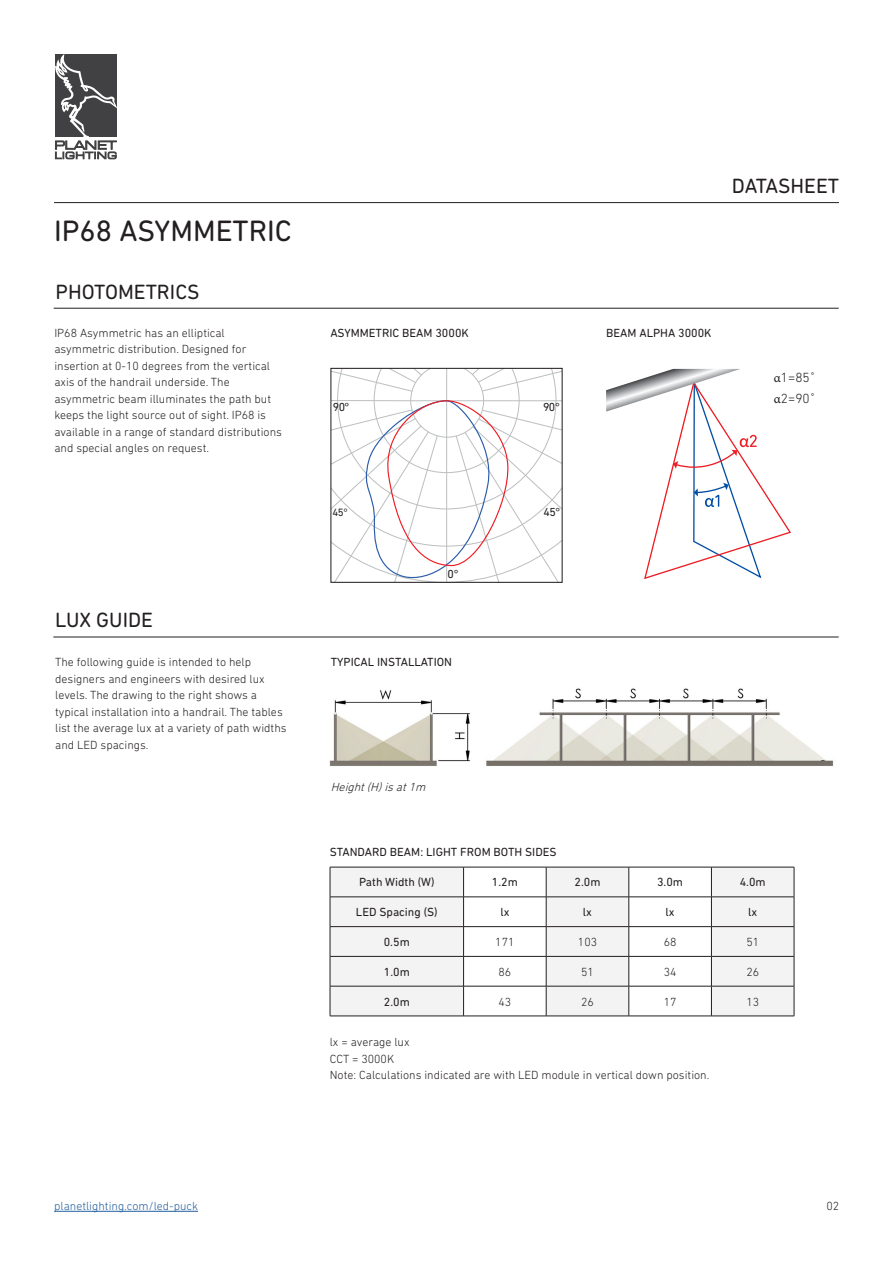
<style>
.page{position:relative;width:893px;height:1263px;background:#fff}
.page>*{position:absolute;margin:0;border:0;box-sizing:border-box;transform-origin:0 0}
.t1{font:30px "DIN Next Rounded LT Pro";color:#231f20}
.t2{font:21px "DIN Next Rounded LT Pro";color:#231f20}
.t3{font:300 13.5px/21px "DIN Next Rounded LT Pro";color:#231f20}
.t4{font:300 12px/16.5px "DIN Next Rounded LT Pro";color:#231f20}
.t5{font:12px "DIN Next Rounded LT Pro";color:#231f20}
.t6{font:300 12px "DIN Next Rounded LT Pro";color:#215e9f}
.t7{font:italic 300 12px "DIN Next Rounded LT Pro";color:#231f20}
.t8{font:11.85px "DIN Next Rounded LT Pro";color:#231f20}
.t9{font:10.8px "DIN Next Rounded LT Pro";color:#231f20}
.s1{font-family:"Minion Pro";font-weight:400}
</style>
<div class="page">
<hr style="left:54px;top:1211px;width:144px;height:1px;background:#215e9f">
<svg style="left:55px;top:54px;width:62px;height:105px"></svg>
<svg style="left:332px;top:370px;width:229px;height:211px"></svg>
<div style="left:330px;top:368px;width:233px;height:215px;border:1px solid #231f20"></div>
<div style="left:334px;top:507px;width:13px;height:10px;background:#fff"></div>
<img style="left:330px;top:688px;width:504px;height:78px">
<hr style="left:54px;top:202px;width:785px;height:1px;background:#231f20">
<hr style="left:53px;top:637px;width:786px;height:1px;background:#231f20">
<hr style="left:54px;top:308px;width:785px;height:1px;background:#231f20">
<div style="left:331px;top:868px;width:463px;height:148px;background:#f4f3f3"></div>
<svg style="left:463px;top:868px;width:249px;height:148px"></svg>
<hr style="left:330px;top:956px;width:134px;height:1px;background:#231f20">
<hr style="left:464px;top:956px;width:82px;height:1px;background:#231f20">
<hr style="left:463px;top:956px;width:1px;height:30px;background:#231f20">
<hr style="left:546px;top:956px;width:83px;height:1px;background:#231f20">
<hr style="left:546px;top:956px;width:1px;height:30px;background:#231f20">
<hr style="left:629px;top:956px;width:82px;height:1px;background:#231f20">
<hr style="left:629px;top:956px;width:1px;height:30px;background:#231f20">
<hr style="left:711px;top:956px;width:83px;height:1px;background:#231f20">
<hr style="left:711px;top:956px;width:1px;height:30px;background:#231f20">
<hr style="left:794px;top:956px;width:1px;height:30px;background:#231f20">
<hr style="left:330px;top:986px;width:134px;height:1px;background:#231f20">
<hr style="left:464px;top:986px;width:82px;height:1px;background:#231f20">
<hr style="left:463px;top:986px;width:1px;height:30px;background:#231f20">
<hr style="left:546px;top:986px;width:83px;height:1px;background:#231f20">
<hr style="left:546px;top:986px;width:1px;height:30px;background:#231f20">
<hr style="left:629px;top:986px;width:82px;height:1px;background:#231f20">
<hr style="left:629px;top:986px;width:1px;height:30px;background:#231f20">
<hr style="left:711px;top:986px;width:83px;height:1px;background:#231f20">
<hr style="left:711px;top:986px;width:1px;height:30px;background:#231f20">
<hr style="left:794px;top:986px;width:1px;height:30px;background:#231f20">
<hr style="left:330px;top:1016px;width:134px;height:1px;background:#231f20">
<hr style="left:464px;top:1016px;width:82px;height:1px;background:#231f20">
<hr style="left:546px;top:1016px;width:83px;height:1px;background:#231f20">
<hr style="left:629px;top:1016px;width:82px;height:1px;background:#231f20">
<hr style="left:711px;top:1016px;width:83px;height:1px;background:#231f20">
<hr style="left:330px;top:956px;width:1px;height:30px;background:#231f20">
<hr style="left:330px;top:986px;width:1px;height:30px;background:#231f20">
<hr style="left:330px;top:867px;width:134px;height:1px;background:#231f20">
<hr style="left:330px;top:867px;width:1px;height:30px;background:#231f20">
<hr style="left:464px;top:867px;width:82px;height:1px;background:#231f20">
<hr style="left:546px;top:867px;width:83px;height:1px;background:#231f20">
<hr style="left:629px;top:867px;width:82px;height:1px;background:#231f20">
<hr style="left:711px;top:867px;width:83px;height:1px;background:#231f20">
<hr style="left:794px;top:867px;width:1px;height:30px;background:#231f20">
<hr style="left:330px;top:896px;width:134px;height:1px;background:#231f20">
<svg style="left:330px;top:897px;width:1px;height:59px"></svg>
<hr style="left:464px;top:896px;width:82px;height:1px;background:#231f20">
<hr style="left:546px;top:896px;width:83px;height:1px;background:#231f20">
<hr style="left:629px;top:896px;width:82px;height:1px;background:#231f20">
<hr style="left:711px;top:896px;width:83px;height:1px;background:#231f20">
<svg style="left:794px;top:897px;width:1px;height:59px"></svg>
<hr style="left:330px;top:926px;width:134px;height:1px;background:#231f20">
<hr style="left:464px;top:926px;width:82px;height:1px;background:#231f20">
<hr style="left:546px;top:926px;width:83px;height:1px;background:#231f20">
<hr style="left:629px;top:926px;width:82px;height:1px;background:#231f20">
<hr style="left:711px;top:926px;width:83px;height:1px;background:#231f20">
<svg style="left:606px;top:369px;width:185px;height:211px"></svg>
<h1 class="t1" style="left:54px;top:213px;width:239px">IP68 ASYMMETRIC</h1>
<h2 class="t2" style="left:56px;top:280px;width:145px">PHOTOMETRICS</h2>
<p class="t4" style="left:54px;top:324px;width:229px">IP68 Asymmetric has an elliptical asymmetric distribution. Designed for insertion at 0-10 degrees from the vertical axis of the handrail underside. The asymmetric beam illuminates the path but keeps the light source out of sight. IP68 is available in a range of standard distributions and special angles on request.</p>
<h2 class="t2" style="left:55px;top:608px;width:99px">LUX GUIDE</h2>
<p class="t4" style="left:55px;top:653px;width:233px">The following guide is intended to help designers and engineers with desired lux levels. The drawing to the right shows a typical installation into a handrail. The tables list the average lux at a variety of path widths and LED spacings.</p>
<h2 class="t2" style="left:732px;top:173px;width:109px">DATASHEET</h2>
<p class="t5" style="left:330px;top:326px;width:140px">ASYMMETRIC BEAM 3000K</p>
<p class="t8" style="left:333px;top:400px;width:18px">90°</p>
<p class="t8" style="left:543px;top:400px;width:19px">90°</p>
<p class="t9" style="left:332px;top:506px;width:17px">45°</p>
<p class="t8" style="left:448px;top:567px;width:13px">0°</p>
<p class="t5" style="left:331px;top:655px;width:123px">TYPICAL INSTALLATION</p>
<p class="t7" style="left:331px;top:780px;width:100px">Height(H)isat1m</p>
<p class="t8" style="left:544px;top:505px;width:19px">45°</p>
<p class="t5" style="left:606px;top:325px;width:107px">BEAM ALPHA 3000K</p>
<p class="t3" style="left:774px;top:367px;width:43px"><span class="s1">α</span>1=85˚ <span class="s1">α</span>2=90˚</p>
<p class="t5" style="left:330px;top:844px;width:228px">STANDARD BEAM: LIGHT FROM BOTH SIDES</p>
<p class="t5" style="left:359px;top:875px;width:77px">Path Width (W)</p>
<p class="t5" style="left:492px;top:875px;width:27px">1.2m</p>
<p class="t5" style="left:574px;top:875px;width:27px">2.0m</p>
<p class="t5" style="left:657px;top:875px;width:27px">3.0m</p>
<p class="t5" style="left:740px;top:875px;width:27px">4.0m</p>
<p class="t5" style="left:356px;top:905px;width:83px">LED Spacing (S)</p>
<p class="t5" style="left:500px;top:905px;width:11px">lx</p>
<p class="t5" style="left:583px;top:905px;width:11px">lx</p>
<p class="t5" style="left:666px;top:905px;width:11px">lx</p>
<p class="t5" style="left:748px;top:905px;width:11px">lx</p>
<p class="t5" style="left:384px;top:935px;width:27px">0.5m</p>
<p class="t4" style="left:495px;top:933px;width:21px">171</p>
<p class="t4" style="left:578px;top:933px;width:21px">103</p>
<p class="t4" style="left:664px;top:933px;width:14px">68</p>
<p class="t4" style="left:746px;top:933px;width:14px">51</p>
<p class="t5" style="left:384px;top:965px;width:27px">1.0m</p>
<p class="t4" style="left:498px;top:963px;width:14px">86</p>
<p class="t4" style="left:581px;top:963px;width:14px">51</p>
<p class="t4" style="left:664px;top:963px;width:14px">34</p>
<p class="t4" style="left:746px;top:963px;width:14px">26</p>
<p class="t5" style="left:384px;top:994px;width:27px">2.0m</p>
<p class="t4" style="left:498px;top:993px;width:14px">43</p>
<p class="t4" style="left:581px;top:993px;width:14px">26</p>
<p class="t4" style="left:664px;top:993px;width:14px">17</p>
<p class="t4" style="left:746px;top:993px;width:14px">13</p>
<p class="t4" style="left:330px;top:1034px;width:381px">lx = average lux<br>CCT = 3000K<br>Note: Calculations indicated are with LED module in vertical down position.</p>
<p class="t6" style="left:54px;top:1199px;width:145px">planetlighting.com/led-puck</p>
<p class="t4" style="left:826px;top:1197px;width:14px">02</p>
</div>
